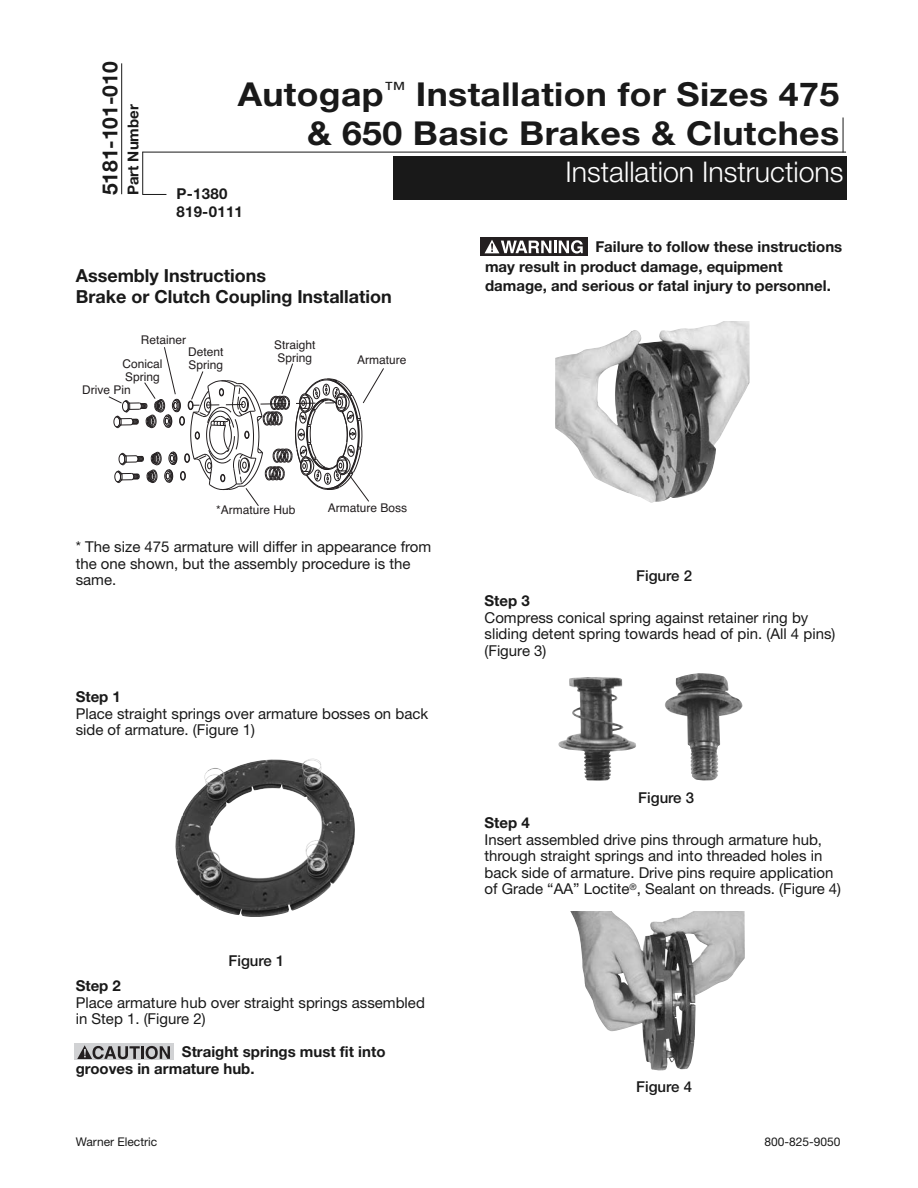
<style>
.page{position:relative;width:918px;height:1188px;background:#fff}
.page>*{position:absolute;margin:0;border:0;box-sizing:border-box;transform-origin:0 0}
.t1{font:700 33px/39px "Helvetica Neue LT Std";letter-spacing:.01em;color:#191919;text-align:right;scale:1.08 1}
.t2{font:300 28.5px "Helvetica Neue LT Std";color:#fff}
.t3{font:700 21px "Helvetica Neue LT Std";color:#191919}
.t4{font:700 18px/21px "Helvetica Neue LT Std";color:#191919}
.t5{font:15px/16.5px "Helvetica Neue LT Std";color:#191919}
.t6{font:700 15px/19.5px "Helvetica Neue LT Std";color:#191919}
.t7{font:500 15px "Helvetica Neue LT Std";color:#191919}
.t8{font:700 15px/18px "Helvetica Neue LT Std";letter-spacing:.02em;color:#191919}
.t9{font:12px/13.2px "Helvetica";color:#231f20}
.t10{font:12px "Helvetica Neue LT Std";color:#191919}
</style>
<div class="page">
<hr style="left:142px;top:152px;width:704px;height:1px;background:#191919">
<div style="left:393px;top:156px;width:453px;height:43px;background:#191919"></div>
<hr style="left:142px;top:152px;width:1px;height:43px;background:#191919">
<hr style="left:843px;top:117px;width:1px;height:35px;background:#191919">
<svg style="left:142px;top:194px;width:24px;height:1px"></svg>
<hr style="left:121px;top:63px;width:1px;height:131px;background:#191919">
<div style="left:481px;top:238px;width:107px;height:18px;background:#231f20"></div>
<svg style="left:485px;top:240px;width:98px;height:14px"></svg>
<img style="left:175px;top:758px;width:180px;height:159px">
<div style="left:74px;top:1043px;width:100px;height:17px;background:#d1d2d4"></div>
<svg style="left:77px;top:1045px;width:93px;height:14px"></svg>
<svg style="left:108px;top:347px;width:276px;height:159px"></svg>
<img style="left:555px;top:322px;width:194px;height:181px">
<img style="left:558px;top:673px;width:185px;height:108px">
<img style="left:570px;top:911px;width:175px;height:160px">
<h3 class="t3" style="left:102px;top:195px;width:135px;rotate:-90deg">5181-101-010</h3>
<p class="t6" style="left:125px;top:195px;width:93px;rotate:-90deg">Part Number</p>
<h1 class="t1" style="left:238px;top:78px;width:558px">Autogap<sup>™</sup> Installation for Sizes 475 &amp; 650 Basic Brakes &amp; Clutches</h1>
<h2 class="t2" style="left:566px;top:162px;width:280px">Installation Instructions</h2>
<p class="t8" style="left:176px;top:186px;width:68px">P-1380<br>819-0111</p>
<p class="t4" style="left:76px;top:266px;width:318px">Assembly Instructions<br>Brake or Clutch Coupling Installation</p>
<p class="t9" style="left:141px;top:334px;width:47px">Retainer</p>
<p class="t9" style="left:188px;top:346px;width:37px">Detent<br>Spring</p>
<p class="t9" style="left:274px;top:339px;width:43px">Straight<br>Spring</p>
<p class="t9" style="left:123px;top:357px;width:42px">Conical<br>Spring</p>
<p class="t9" style="left:82px;top:384px;width:50px">Drive Pin</p>
<p class="t9" style="left:357px;top:354px;width:51px">Armature</p>
<p class="t9" style="left:216px;top:504px;width:81px">*Armature Hub</p>
<p class="t9" style="left:328px;top:502px;width:81px">Armature Boss</p>
<p class="t5" style="left:76px;top:540px;width:357px">* The size 475 armature will differ in appearance from the one shown, but the assembly procedure is the same.</p>
<p class="t6" style="left:76px;top:689px;width:47px">Step 1</p>
<p class="t5" style="left:76px;top:707px;width:354px">Place straight springs over armature bosses on back side of armature. (Figure 1)</p>
<p class="t7" style="left:229px;top:955px;width:57px">Figure 1</p>
<p class="t6" style="left:76px;top:978px;width:47px">Step 2</p>
<p class="t5" style="left:76px;top:996px;width:351px">Place armature hub over straight springs assembled in Step 1. (Figure 2)</p>
<p class="t6" style="left:76px;top:1045px;width:311px;line-height:16.5px;text-indent:106px">Straight springs must fit into grooves in armature hub.</p>
<p class="t6" style="left:485px;top:238px;width:359px;text-indent:110px">Failure to follow these instructions may result in product damage, equipment damage, and serious or fatal injury to personnel.</p>
<p class="t7" style="left:636px;top:570px;width:57px">Figure 2</p>
<p class="t6" style="left:485px;top:593px;width:47px">Step 3</p>
<p class="t5" style="left:485px;top:611px;width:352px">Compress conical spring against retainer ring by sliding detent spring towards head of pin. (All 4 pins) (Figure 3)</p>
<p class="t7" style="left:638px;top:792px;width:57px">Figure 3</p>
<p class="t6" style="left:485px;top:815px;width:47px">Step 4</p>
<p class="t5" style="left:485px;top:833px;width:358px">Insert assembled drive pins through armature hub, through straight springs and into threaded holes in back side of armature. Drive pins require application of Grade “AA” Loctite<sup>®</sup>‚ Sealant on threads. (Figure 4)</p>
<p class="t7" style="left:636px;top:1082px;width:57px">Figure 4</p>
<p class="t10" style="left:76px;top:1137px;width:83px">Warner Electric</p>
<p class="t10" style="left:764px;top:1137px;width:78px">800-825-9050</p>
</div>
